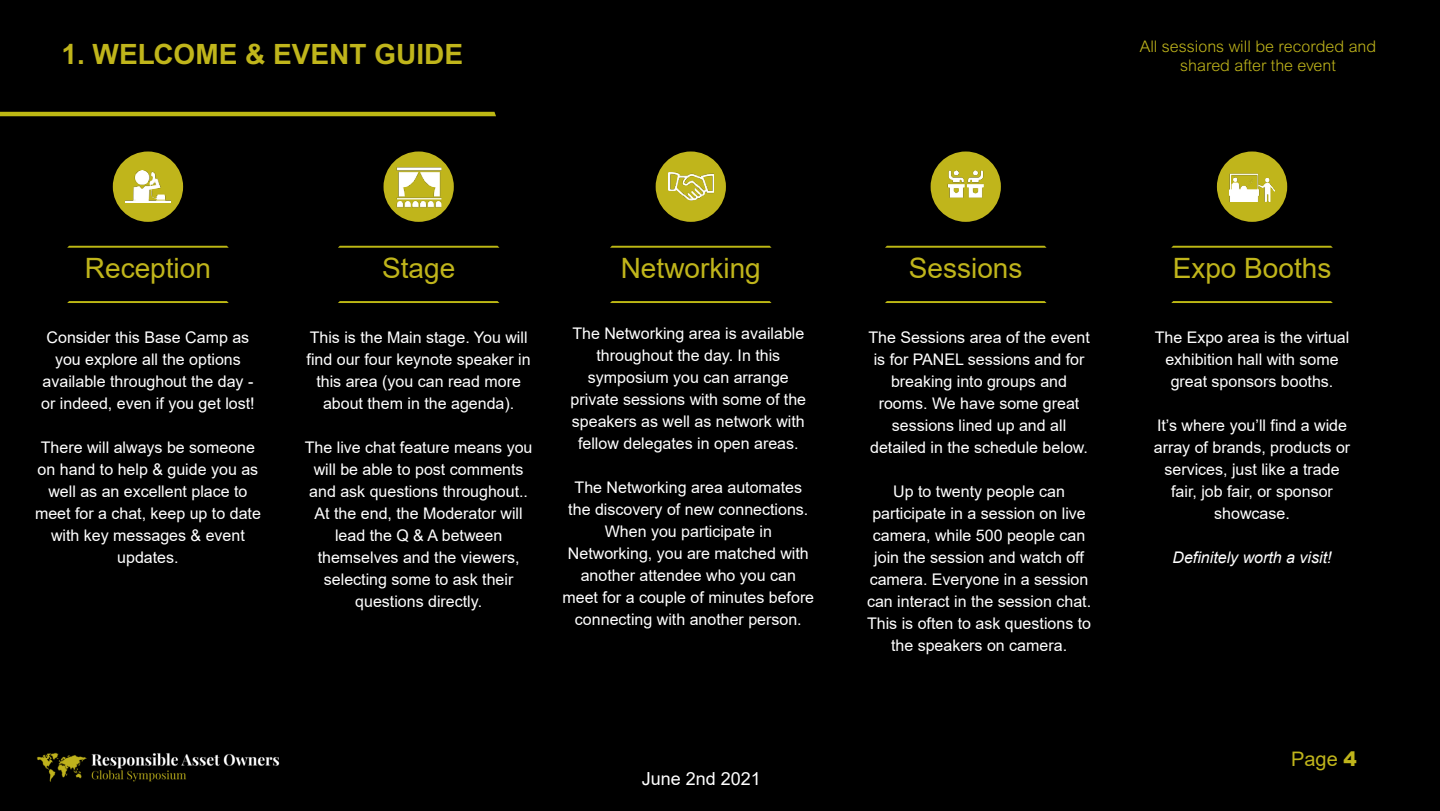
<style>
.page{position:relative;width:1440px;height:811px;background:#fff}
.page>*{position:absolute;margin:0;border:0;box-sizing:border-box;transform-origin:0 0}
.t1{font:28px "Arial";color:#c0b51b}
.t2{font:700 28px "Arial";color:#c0b51b}
.t3{font:20px "Arial";color:#c0b51b}
.t4{font:18px "Arial";color:#fff}
.t5{font:16px "Arial";color:#fff}
.t6{font:300 16px "Arial";color:#c0b51b}
.t7{font:italic 16px "Arial";color:#fff}
.s1{font-weight:900}
</style>
<div class="page">
<div style="left:0;top:0;width:1440px;height:810px;background:#000"></div>
<hr style="left:0;top:112px;width:496px;height:4px;background:#bdb814">
<svg style="left:68px;top:246px;width:160px;height:1px"></svg>
<svg style="left:67px;top:301px;width:162px;height:2px"></svg>
<svg style="left:338px;top:246px;width:161px;height:1px"></svg>
<svg style="left:338px;top:301px;width:161px;height:2px"></svg>
<svg style="left:611px;top:246px;width:160px;height:1px"></svg>
<svg style="left:610px;top:301px;width:162px;height:2px"></svg>
<svg style="left:886px;top:246px;width:160px;height:1px"></svg>
<svg style="left:885px;top:301px;width:162px;height:2px"></svg>
<svg style="left:1172px;top:246px;width:160px;height:1px"></svg>
<svg style="left:1171px;top:301px;width:162px;height:2px"></svg>
<div style="left:113px;top:151px;width:70px;height:71px;background:#c0b51b;border-radius:50%"></div>
<img style="left:126px;top:171px;width:44px;height:32px">
<div style="left:384px;top:151px;width:70px;height:71px;background:#c0b51b;border-radius:50%"></div>
<img style="left:396px;top:167px;width:45px;height:41px">
<div style="left:656px;top:151px;width:70px;height:71px;background:#c0b51b;border-radius:50%"></div>
<img style="left:668px;top:172px;width:45px;height:29px">
<div style="left:931px;top:151px;width:70px;height:71px;background:#c0b51b;border-radius:50%"></div>
<img style="left:947px;top:161px;width:43px;height:37px">
<div style="left:1217px;top:151px;width:70px;height:71px;background:#c0b51b;border-radius:50%"></div>
<img style="left:1230px;top:173px;width:44px;height:28px">
<img style="left:37px;top:752px;width:243px;height:30px">
<p class="t2" style="left:62px;top:37px;width:403px">1. WELCOME &amp; EVENT GUIDE</p>
<p class="t6" style="left:1140px;top:37px;width:238px">All sessions will be recorded and</p>
<p class="t6" style="left:1180px;top:56px;width:157px">shared after the event</p>
<p class="t1" style="left:85px;top:249px;width:128px">Reception</p>
<p class="t1" style="left:382px;top:249px;width:75px">Stage</p>
<p class="t1" style="left:621px;top:249px;width:142px">Networking</p>
<p class="t1" style="left:909px;top:249px;width:115px">Sessions</p>
<p class="t1" style="left:1173px;top:249px;width:160px">Expo Booths</p>
<p class="t5" style="left:47px;top:326px;width:204px">Consider this Base Camp as</p>
<p class="t5" style="left:55px;top:348px;width:187px">you explore all the options</p>
<p class="t5" style="left:43px;top:370px;width:212px">available throughout the day -</p>
<p class="t5" style="left:41px;top:392px;width:215px">or indeed, even if you get lost!</p>
<p class="t5" style="left:41px;top:436px;width:216px">There will always be someone</p>
<p class="t5" style="left:38px;top:458px;width:222px">on hand to help &amp; guide you as</p>
<p class="t5" style="left:48px;top:480px;width:201px">well as an excellent place to</p>
<p class="t5" style="left:35px;top:502px;width:227px">meet for a chat, keep up to date</p>
<p class="t5" style="left:51px;top:524px;width:195px">with key messages &amp; event</p>
<p class="t5" style="left:117px;top:546px;width:63px">updates.</p>
<p class="t5" style="left:310px;top:326px;width:219px">This is the Main stage. You will</p>
<p class="t5" style="left:307px;top:348px;width:226px">find our four keynote speaker in</p>
<p class="t5" style="left:316px;top:370px;width:206px">this area (you can read more</p>
<p class="t5" style="left:323px;top:392px;width:193px">about them in the agenda).</p>
<p class="t5" style="left:305px;top:436px;width:229px">The live chat feature means you</p>
<p class="t5" style="left:314px;top:458px;width:211px">will be able to post comments</p>
<p class="t5" style="left:309px;top:480px;width:220px">and ask questions throughout..</p>
<p class="t5" style="left:315px;top:502px;width:210px">At the end, the Moderator will</p>
<p class="t5" style="left:335px;top:524px;width:169px">lead the Q &amp; A between</p>
<p class="t5" style="left:318px;top:546px;width:203px">themselves and the viewers,</p>
<p class="t5" style="left:324px;top:568px;width:191px">selecting some to ask their</p>
<p class="t5" style="left:355px;top:590px;width:128px">questions directly.</p>
<p class="t5" style="left:572px;top:322px;width:234px">The Networking area is available</p>
<p class="t5" style="left:596px;top:344px;width:185px">throughout the day. In this</p>
<p class="t5" style="left:588px;top:366px;width:202px">symposium you can arrange</p>
<p class="t5" style="left:571px;top:388px;width:237px">private sessions with some of the</p>
<p class="t5" style="left:572px;top:410px;width:234px">speakers as well as network with</p>
<p class="t5" style="left:578px;top:432px;width:222px">fellow delegates in open areas.</p>
<p class="t5" style="left:575px;top:476px;width:229px">The Networking area automates</p>
<p class="t5" style="left:568px;top:498px;width:242px">the discovery of new connections.</p>
<p class="t5" style="left:605px;top:520px;width:169px">When you participate in</p>
<p class="t5" style="left:568px;top:542px;width:242px">Networking, you are matched with</p>
<p class="t5" style="left:581px;top:564px;width:217px">another attendee who you can</p>
<p class="t5" style="left:563px;top:586px;width:253px">meet for a couple of minutes before</p>
<p class="t5" style="left:575px;top:608px;width:228px">connecting with another person.</p>
<p class="t4" style="left:642px;top:765px;width:121px">June 2nd 2021</p>
<p class="t5" style="left:868px;top:326px;width:223px">The Sessions area of the event</p>
<p class="t5" style="left:874px;top:348px;width:212px">is for PANEL sessions and for</p>
<p class="t5" style="left:891px;top:370px;width:178px">breaking into groups and</p>
<p class="t5" style="left:879px;top:392px;width:202px">rooms. We have some great</p>
<p class="t5" style="left:892px;top:414px;width:176px">sessions lined up and all</p>
<p class="t5" style="left:870px;top:436px;width:219px">detailed in the schedule below.</p>
<p class="t5" style="left:893px;top:480px;width:173px">Up to twenty people can</p>
<p class="t5" style="left:872px;top:502px;width:215px">participate in a session on live</p>
<p class="t5" style="left:873px;top:524px;width:214px">camera, while 500 people can</p>
<p class="t5" style="left:874px;top:546px;width:211px">join the session and watch off</p>
<p class="t5" style="left:870px;top:568px;width:220px">camera. Everyone in a session</p>
<p class="t5" style="left:867px;top:590px;width:226px">can interact in the session chat.</p>
<p class="t5" style="left:867px;top:612px;width:226px">This is often to ask questions to</p>
<p class="t5" style="left:891px;top:634px;width:178px">the speakers on camera.</p>
<p class="t5" style="left:1155px;top:326px;width:196px">The Expo area is the virtual</p>
<p class="t5" style="left:1165px;top:348px;width:175px">exhibition hall with some</p>
<p class="t5" style="left:1171px;top:370px;width:164px">great sponsors booths.</p>
<p class="t5" style="left:1157px;top:414px;width:191px">It’s where you’ll find a wide</p>
<p class="t5" style="left:1154px;top:436px;width:198px">array of brands, products or</p>
<p class="t5" style="left:1164px;top:458px;width:177px">services, just like a trade</p>
<p class="t5" style="left:1171px;top:480px;width:163px">fair, job fair, or sponsor</p>
<p class="t5" style="left:1214px;top:502px;width:77px">showcase.</p>
<p class="t7" style="left:1172px;top:548px;width:161px">Definitely worth a visit!</p>
<p class="t3" style="left:1291px;top:744px;width:67px">Page <span class="s1">4</span></p>
</div>
